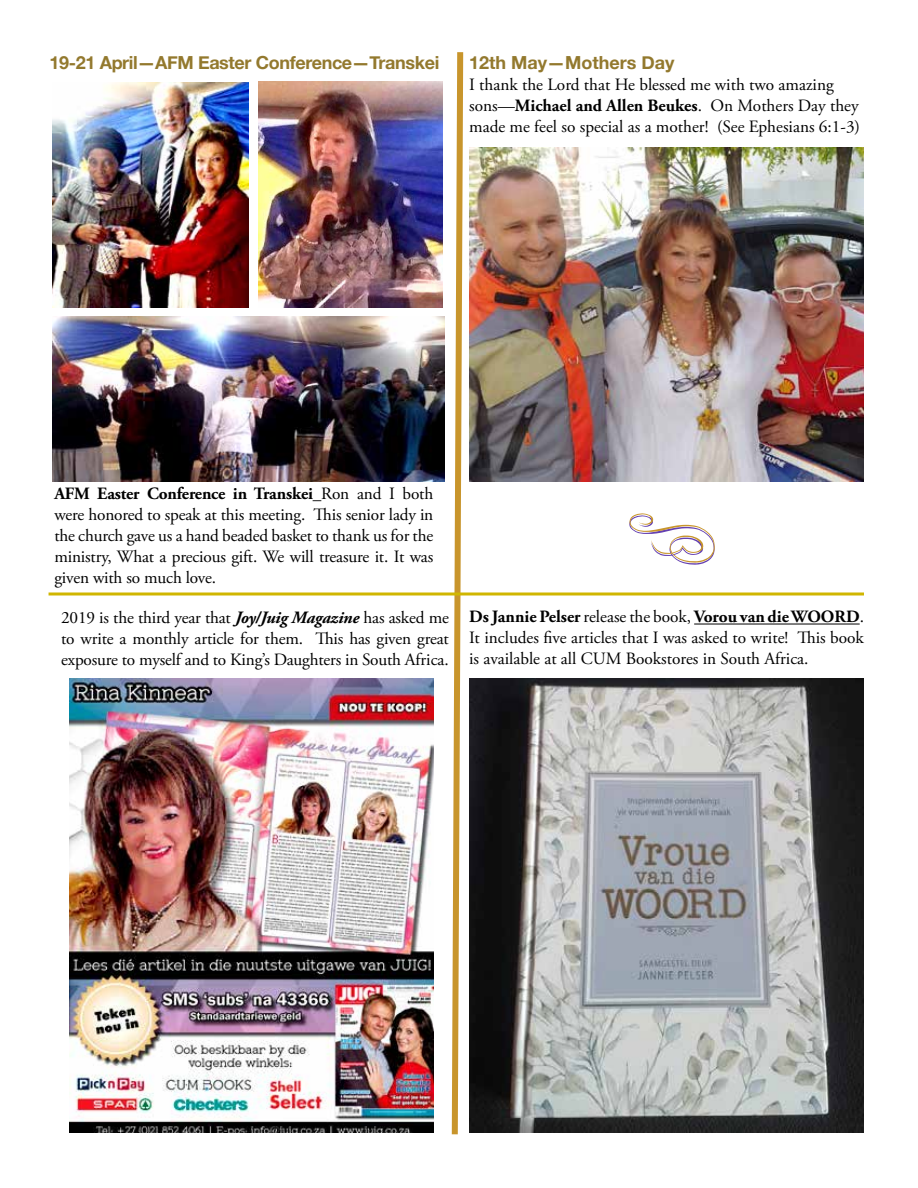
<style>
.page{position:relative;width:918px;height:1188px;background:#fff}
.page>*{position:absolute;margin:0;border:0;box-sizing:border-box;transform-origin:0 0}
.t1{font:67.5px "Nymphette";color:#c8952c}
.t2{font:700 18px "Helvetica Neue";letter-spacing:-.02em;color:#93792e}
.t3{font:700 18px "Helvetica Neue";color:#93792e}
.t4{font:17.25px/21px "Adobe Garamond Pro";color:#000;text-align:justify}
.s1{font-weight:700}
.s2{font-weight:700;font-style:italic}
</style>
<div class="page">
<img style="left:53px;top:82px;width:196px;height:225px">
<img style="left:259px;top:81px;width:184px;height:226px">
<img style="left:53px;top:317px;width:391px;height:164px">
<img style="left:70px;top:679px;width:363px;height:454px">
<img style="left:469px;top:679px;width:395px;height:453px">
<hr style="left:694px;top:624px;width:166px;height:1px;background:#000">
<img style="left:469px;top:148px;width:395px;height:333px">
<svg style="left:451px;top:52px;width:13px;height:1083px"></svg>
<svg style="left:49px;top:592px;width:815px;height:4px"></svg>
<p class="t2" style="left:50px;top:49px;width:391px">19-21 April—AFM Easter Conference—Transkei</p>
<p class="t3" style="left:469px;top:48px;width:207px">12th May—Mothers Day</p>
<p class="t4" style="left:469px;top:74px;width:393px;text-align:left">I thank the Lord that He blessed me with two amazing sons—<span class="s1">Michael and Allen Beukes</span>. On Mothers Day they made me feel so special as a mother! (See Ephesians 6:1-3)</p>
<p class="t4" style="left:54px;top:483px;width:380px"><span class="s1">AFM Easter Conference in Transkei_</span>Ron and I both were honored to speak at this meeting. This senior lady in the church gave us a hand beaded basket to thank us for the ministry, What a precious gift. We will treasure it. It was given with so much love.</p>
<h1 class="t1" style="left:627px;top:504px;width:91px">a</h1>
<p class="t4" style="left:61px;top:607px;width:389px">2019 is the third year that <span class="s2">Joy/Juig Magazine</span> has asked me to write a monthly article for them. This has given great exposure to myself and to King’s Daughters in South Africa.</p>
<p class="t4" style="left:469px;top:607px;width:396px"><span class="s1">Ds Jannie Pelser</span> release the book, <span class="s1">Vorou van die WOORD</span>.<br>It includes five articles that I was asked to write! This book is available at all CUM Bookstores in South Africa.</p>
</div>
